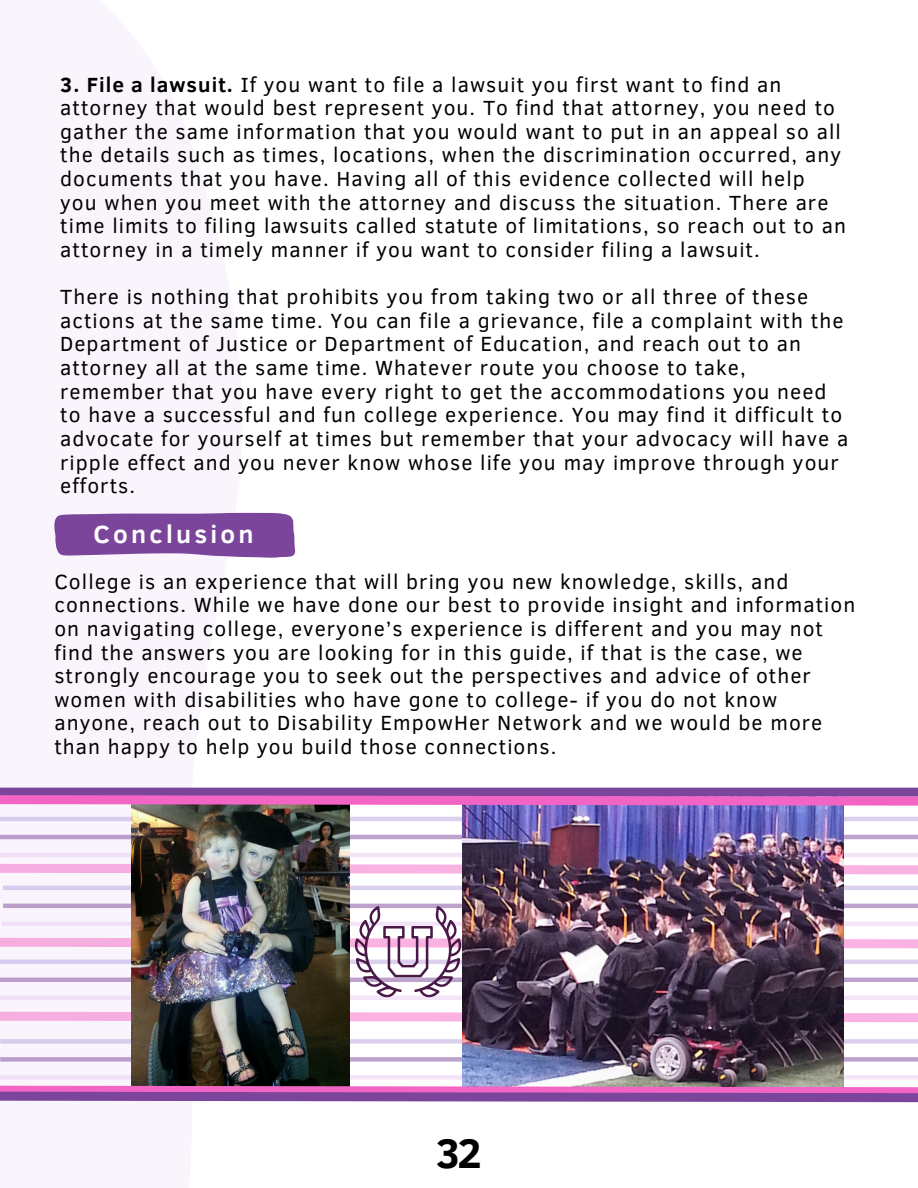
<style>
.page{position:relative;width:918px;height:1188px;background:#fff}
.page>*{position:absolute;margin:0;border:0;box-sizing:border-box;transform-origin:0 0}
.t1{font:700 42.3px "Clear Sans";color:#000}
.t2{font:700 25.5px "Clear Sans";letter-spacing:.125em;color:#fff}
.t3{font:21px/23.7px "Clear Sans";letter-spacing:.05em;color:#000}
.s1{font-weight:700}
</style>
<div class="page">
<svg style="left:0;top:512px;width:243px;height:500px;fill:#faf5fc"></svg>
<svg style="left:0;top:864px;width:918px;height:10px;background:#f6b6e2"></svg>
<hr style="left:0;top:817px;width:918px;height:4px;background:#dbd1ef">
<hr style="left:0;top:835px;width:918px;height:4px;background:#bda2cd">
<hr style="left:0;top:853px;width:918px;height:4px;background:#f3e4f8">
<hr style="left:3px;top:886px;width:915px;height:4px;background:#dbd1ef">
<hr style="left:3px;top:904px;width:915px;height:4px;background:#bda2cd">
<svg style="left:0;top:1012px;width:918px;height:10px;background:#f6b6e1"></svg>
<hr style="left:0;top:996px;width:918px;height:4px;background:#f3e4f8">
<div style="left:0;top:1039px;width:918px;height:5px;background:#dbd1ef"></div>
<div style="left:0;top:1057px;width:918px;height:5px;background:#bda2cd"></div>
<div style="left:0;top:1075px;width:918px;height:5px;background:#f3e4f8"></div>
<div style="left:0;top:788px;width:918px;height:9px;background:#7b459b"></div>
<img style="left:463px;top:810px;width:380px;height:271px">
<svg style="left:54px;top:513px;width:241px;height:45px;background:#8654a3"></svg>
<img style="left:131px;top:810px;width:218px;height:271px">
<svg style="left:0;top:795px;width:918px;height:15px;background:#cc74bd"></svg>
<svg style="left:0;top:1081px;width:918px;height:22px;background:#ae71ae"></svg>
<img style="left:0;top:906px;width:918px;height:92px">
<p class="t3" style="left:60px;top:71px;width:787px"><span class="s1">3. File a lawsuit.</span> If you want to file a lawsuit you first want to find an attorney that would best represent you. To find that attorney, you need to gather the same information that you would want to put in an appeal so all the details such as times, locations, when the discrimination occurred, any documents that you have. Having all of this evidence collected will help you when you meet with the attorney and discuss the situation. There are time limits to filing lawsuits called statute of limitations, so reach out to an attorney in a timely manner if you want to consider filing a lawsuit.</p>
<p class="t3" style="left:60px;top:284px;width:790px">There is nothing that prohibits you from taking two or all three of these actions at the same time. You can file a grievance, file a complaint with the Department of Justice or Department of Education, and reach out to an attorney all at the same time. Whatever route you choose to take, remember that you have every right to get the accommodations you need to have a successful and fun college experience. You may find it difficult to advocate for yourself at times but remember that your advocacy will have a ripple effect and you never know whose life you may improve through your efforts.</p>
<p class="t2" style="left:93px;top:515px;width:162px">Conclusion</p>
<h1 class="t3" style="left:54px;top:568px;width:802px">College is an experience that will bring you new knowledge, skills, and connections. While we have done our best to provide insight and information on navigating college, everyone’s experience is different and you may not find the answers you are looking for in this guide, if that is the case, we strongly encourage you to seek out the perspectives and advice of other women with disabilities who have gone to college- if you do not know anyone, reach out to Disability EmpowHer Network and we would be more than happy to help you build those connections.</h1>
<p class="t1" style="left:436px;top:1123px;width:48px">32</p>
</div>
